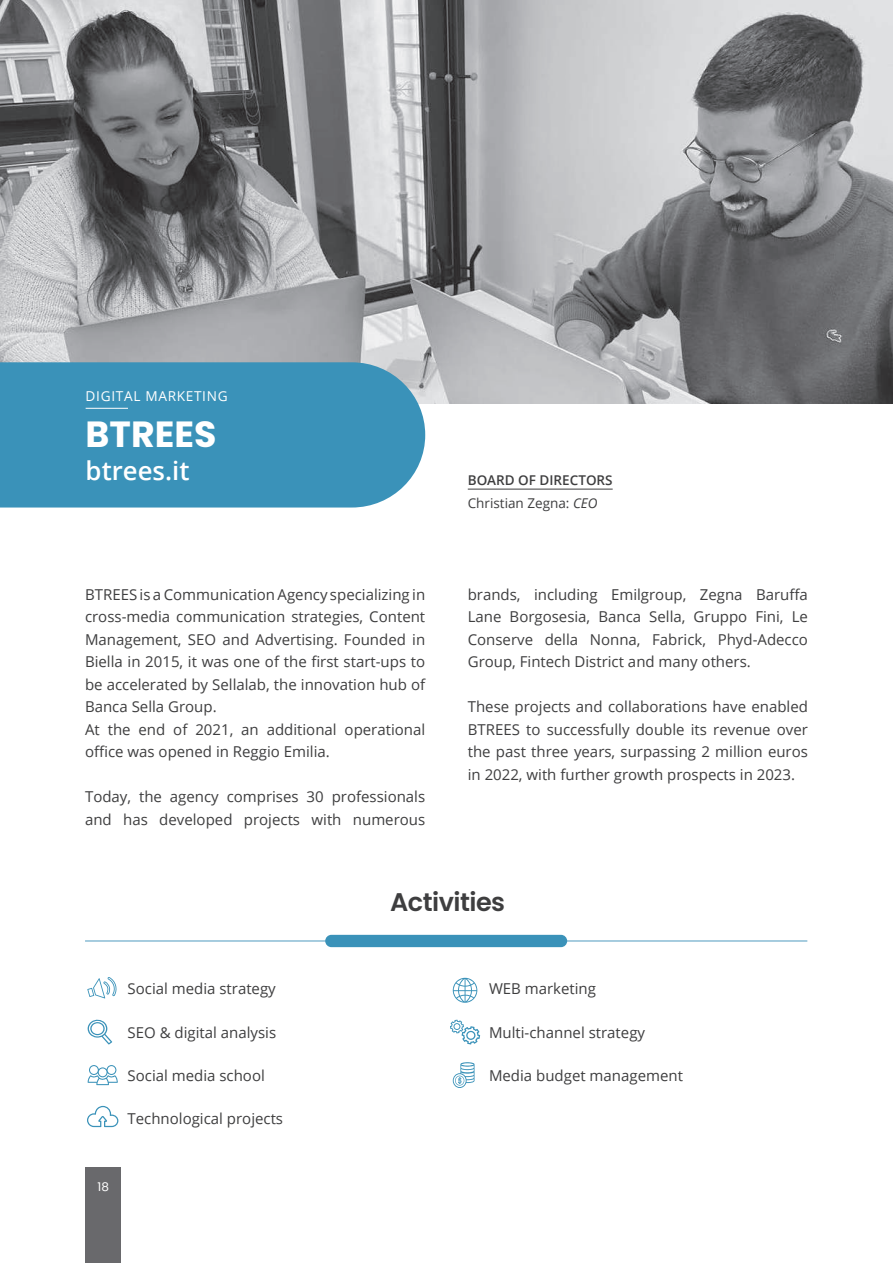
<style>
.page{position:relative;width:893px;height:1263px;background:#fff}
.page>*{position:absolute;margin:0;border:0;box-sizing:border-box;transform-origin:0 0}
.t1{font:700 36.3px "Poppins";color:#fff}
.t2{font:600 25.8px "Open Sans";color:#fff}
.t3{font:600 25.5px "Poppins";letter-spacing:-.02em;color:#3e3e3f}
.t4{font:15px/22.5px "Open Sans";color:#3e3e3f}
.t5{font:13.65px "Open Sans";letter-spacing:.05em;color:#fff}
.t6{font:600 13.5px/22.5px "Open Sans";color:#3e3e3f}
.t7{font:12px "Poppins";color:#fff}
.s1{font-weight:400}
.s2{font-weight:400;font-style:italic}
</style>
<div class="page">
<div style="left:85px;top:1168px;width:35px;height:95px;background:#69696c"></div>
<img style="left:0;top:0;width:893px;height:404px">
<div style="left:0;top:362px;width:425px;height:145px;background:#3a92b9"></div>
<hr style="left:86px;top:408px;width:42px;height:1px;background:#fff">
<hr style="left:85px;top:940px;width:722px;height:1px;background:#4f9abf">
<div style="left:325px;top:935px;width:242px;height:12px;background:#3a92b9;border-radius:6px"></div>
<hr style="left:468px;top:489px;width:145px;height:1px;background:#3e3e3f">
<svg style="left:87px;top:977px;width:30px;height:21px"></svg>
<svg style="left:87px;top:1019px;width:25px;height:25px"></svg>
<svg style="left:88px;top:1065px;width:30px;height:20px"></svg>
<svg style="left:453px;top:978px;width:24px;height:25px"></svg>
<svg style="left:450px;top:1020px;width:30px;height:24px"></svg>
<svg style="left:453px;top:1062px;width:22px;height:26px"></svg>
<svg style="left:87px;top:1106px;width:31px;height:21px"></svg>
<p class="t5" style="left:86px;top:387px;width:144px">DIGITAL MARKETING</p>
<h1 class="t1" style="left:86px;top:413px;width:132px">BTREES</h1>
<h2 class="t2" style="left:86px;top:453px;width:105px">btrees.it</h2>
<p class="t4" style="left:85px;top:583px;width:342px">BTREES is a Communication Agency specializing in cross-media communication strategies, Content Management, SEO and Advertising. Founded in Biella in 2015, it was one of the first start-ups to be accelerated by Sellalab, the innovation hub of Banca Sella Group.<br>At the end of 2021, an additional operational office was opened in Reggio Emilia.</p>
<p class="t4" style="left:85px;top:785px;width:342px">Today, the agency comprises 30 professionals and has developed projects with numerous</p>
<p class="t6" style="left:468px;top:469px;width:146px">BOARD OF DIRECTORS<br><span class="s1">Christian Zegna:</span> <span class="s2">CEO</span></p>
<p class="t4" style="left:468px;top:583px;width:342px;text-align:justify">brands, including Emilgroup, Zegna Baruffa Lane Borgosesia, Banca Sella, Gruppo Fini, Le Conserve della Nonna, Fabrick, Phyd-Adecco Group, Fintech District and many others.</p>
<p class="t4" style="left:468px;top:695px;width:342px;text-align:justify">These projects and collaborations have enabled BTREES to successfully double its revenue over the past three years, surpassing 2 million euros in 2022, with further growth prospects in 2023.</p>
<p class="t4" style="left:128px;top:977px;width:150px">Social media strategy</p>
<p class="t4" style="left:128px;top:1020px;width:150px">SEO &amp; digital analysis</p>
<p class="t4" style="left:128px;top:1064px;width:139px">Social media school</p>
<p class="t4" style="left:128px;top:1107px;width:157px">Technological projects</p>
<p class="t7" style="left:98px;top:1180px;width:13px">18</p>
<h3 class="t3" style="left:390px;top:887px;width:116px">Activities</h3>
<p class="t4" style="left:489px;top:977px;width:109px">WEB marketing</p>
<p class="t4" style="left:489px;top:1020px;width:158px">Multi-channel strategy</p>
<p class="t4" style="left:489px;top:1064px;width:195px">Media budget management</p>
</div>
